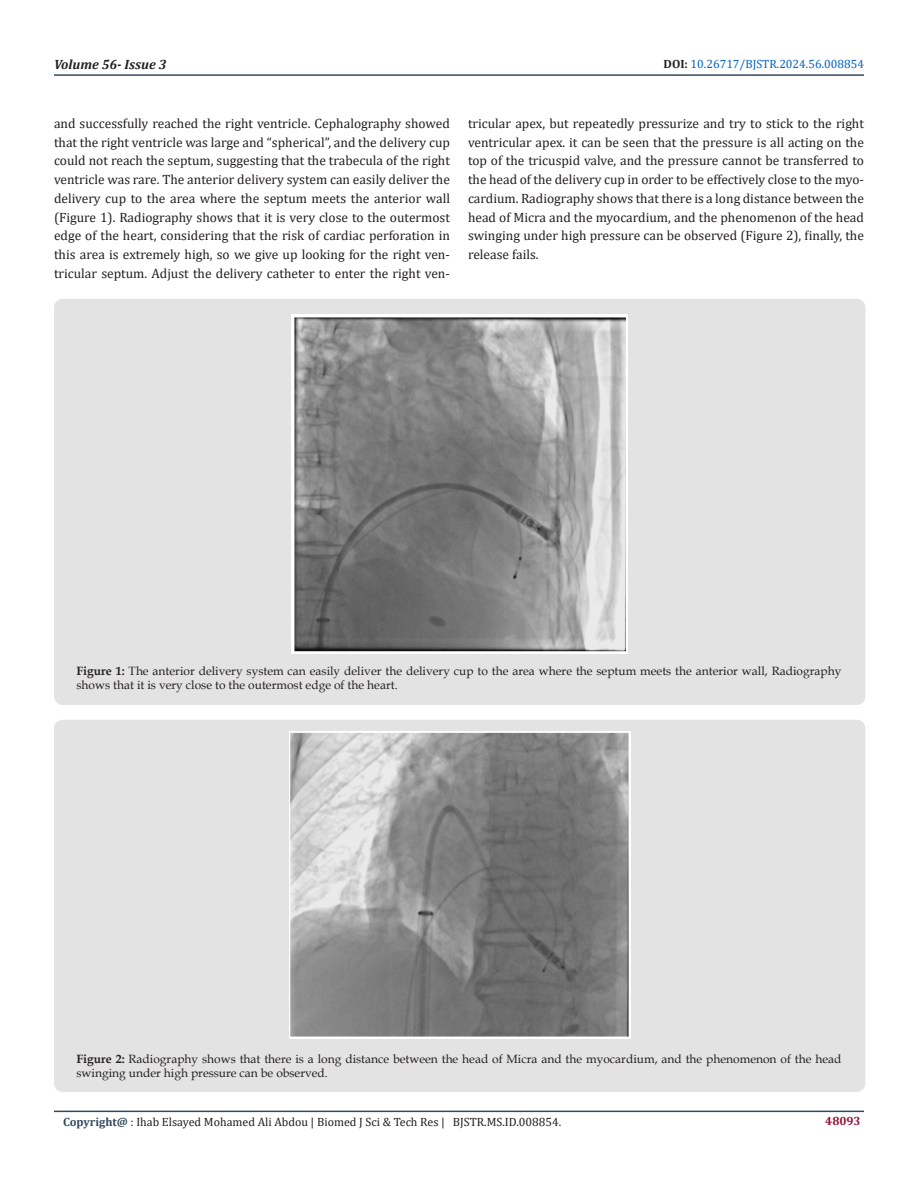
<style>
.page{position:relative;width:918px;height:1188px;background:#fff}
.page>*{position:absolute;margin:0;border:0;box-sizing:border-box;transform-origin:0 0}
.t1{font:13.5px/18.8px "Cambria";color:#231f20;text-align:justify}
.t2{font:italic 700 13.5px "Cambria";color:#231f20}
.t3{font:12px/13.5px "Book Antiqua";color:#231f20}
.t4{font:12px "Cambria";color:#231f20}
.t5{font:12px "Cambria";color:#0563c1}
.t6{font:700 12px "Cambria";color:#8f133a}
.s1{font-weight:700;color:#231f20}
.s2{font-weight:700}
.s3{font-weight:700;color:#34495e}
</style>
<div class="page">
<hr style="left:54px;top:1111px;width:810px;height:1px;background:#34495e">
<hr style="left:54px;top:74px;width:810px;height:2px;background:#34495e">
<div style="left:54px;top:299px;width:811px;height:406px;background:#e3e3e3;border-radius:9px"></div>
<img style="left:292px;top:314px;width:335px;height:339px">
<div style="left:54px;top:720px;width:811px;height:372px;background:#e3e3e3;border-radius:9px"></div>
<img style="left:289px;top:731px;width:341px;height:308px">
<p class="t2" style="left:54px;top:55px;width:114px">Volume 56- Issue 3</p>
<p class="t5" style="left:664px;top:57px;width:202px"><span class="s1">DOI:</span> 10.26717/BJSTR.2024.56.008854</p>
<p class="t1" style="left:54px;top:114px;width:398px">and successfully reached the right ventricle. Cephalography showed that the right ventricle was large and “spherical”, and the delivery cup could not reach the septum, suggesting that the trabecula of the right ventricle was rare. The anterior delivery system can easily deliver the delivery cup to the area where the septum meets the anterior wall (Figure 1). Radiography shows that it is very close to the outermost edge of the heart, considering that the risk of cardiac perforation in this area is extremely high, so we give up looking for the right ven&shy;tricular septum. Adjust the delivery catheter to enter the right ven-</p>
<p class="t1" style="left:468px;top:114px;width:398px">tricular apex, but repeatedly pressurize and try to stick to the right ventricular apex. it can be seen that the pressure is all acting on the top of the tricuspid valve, and the pressure cannot be transferred to the head of the delivery cup in order to be effectively close to the myo&shy;cardium. Radiography shows that there is a long distance between the head of Micra and the myocardium, and the phenomenon of the head swinging under high pressure can be observed (Figure 2), finally, the release fails.</p>
<p class="t3" style="left:76px;top:664px;width:766px"><span class="s2">Figure 1:</span> The anterior delivery system can easily deliver the delivery cup to the area where the septum meets the anterior wall, Radiography shows that it is very close to the outermost edge of the heart.</p>
<p class="t3" style="left:76px;top:1052px;width:766px"><span class="s2">Figure 2:</span> Radiography shows that there is a long distance between the head of Micra and the myocardium, and the phenomenon of the head swinging under high pressure can be observed.</p>
<p class="t4" style="left:63px;top:1115px;width:500px"><span class="s3">Copyright@</span> : Ihab Elsayed Mohamed Ali Abdou | Biomed J Sci &amp; Tech Res | BJSTR.MS.ID.008854.</p>
<p class="t6" style="left:825px;top:1113px;width:37px">48093</p>
</div>
